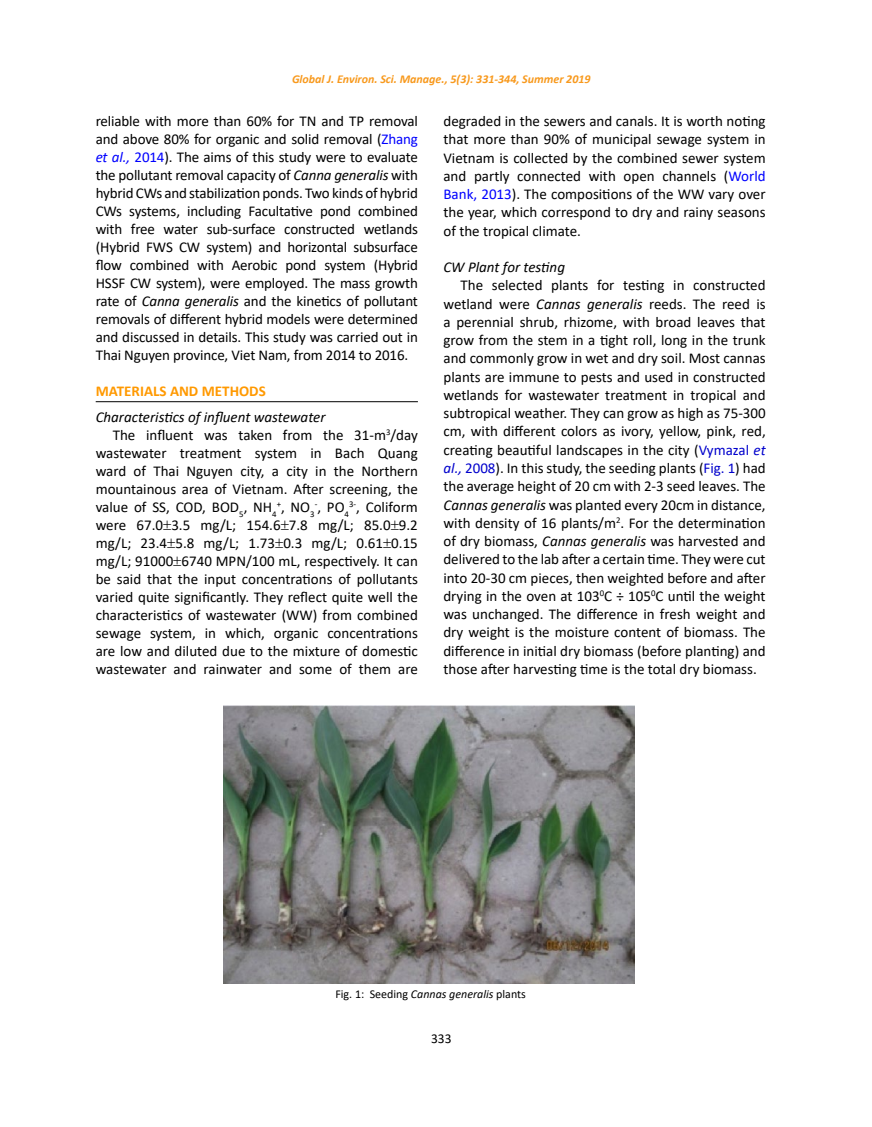
<style>
.page{position:relative;width:872px;height:1127px;background:#fff}
.page>*{position:absolute;margin:0;border:0;box-sizing:border-box;transform-origin:0 0}
.t1{font:15px/18.3px "Calibri";color:#000;text-align:justify}
.t2{font:italic 15px "Calibri";color:#000}
.t3{font:700 15px "Calibri";color:#f90}
.t4{font:13.5px "Calibri";color:#000}
.t5{font:italic 700 12px "Calibri";color:#f8991d}
.t6{font:12px "Calibri";color:#000}
.s1{color:#00f}
.s2{font-style:italic;color:#00f}
.s3{font-style:italic}
.s4{color:#00c}
.s5{font-style:italic;color:#00c}
</style>
<div class="page">
<hr style="left:96px;top:401px;width:322px;height:1px;background:#000">
<img style="left:223px;top:705px;width:411px;height:278px">
<p class="t5" style="left:292px;top:70px;width:300px">Global J. Environ. Sci. Manage., 5(3): 331-344, Summer 2019</p>
<p class="t1" style="left:96px;top:112px;width:324px">reliable with more than 60% for TN and TP removal and above 80% for organic and solid removal (<span class="s1">Zhang </span><span class="s2">et al.,</span> <span class="s1">2014</span>). The aims of this study were to evaluate the pollutant removal capacity of <span class="s3">Canna generalis</span> with hybrid CWs and stabilization ponds. Two kinds of hybrid CWs systems, including Facultative pond combined with free water sub-surface constructed wetlands (Hybrid FWS CW system) and horizontal subsurface flow combined with Aerobic pond system (Hybrid HSSF CW system), were employed. The mass growth rate of <span class="s3">Canna generalis</span> and the kinetics of pollutant removals of different hybrid models were determined and discussed in details. This study was carried out in Thai Nguyen province, Viet Nam, from 2014 to 2016.</p>
<p class="t3" style="left:96px;top:380px;width:171px">MATERIALS AND METHODS</p>
<p class="t2" style="left:96px;top:406px;width:231px">Characteristics of influent wastewater</p>
<p class="t1" style="left:113px;top:425px;width:307px">The influent was taken from the 31-m<sup>3</sup>/day</p>
<p class="t1" style="left:96px;top:443px;width:324px">wastewater treatment system in Bach Quang</p>
<p class="t1" style="left:96px;top:461px;width:324px">ward of Thai Nguyen city, a city in the Northern</p>
<p class="t1" style="left:96px;top:479px;width:324px">mountainous area of Vietnam. After screening, the</p>
<p class="t1" style="left:96px;top:497px;width:324px">value of SS, COD, BOD<sub>5</sub>, NH<sub>4</sub><sup>+</sup>, NO<sub>3</sub><sup>-</sup>, PO<sub>4</sub><sup>3-</sup>, Coliform</p>
<p class="t1" style="left:96px;top:515px;width:324px">were 67.0 3.5 mg/L; 154.6 7.8 mg/L; 85.0 9.2</p>
<p class="t1" style="left:96px;top:533px;width:324px">mg/L; 23.4 5.8 mg/L; 1.73 0.3 mg/L; 0.61 0.15</p>
<p class="t1" style="left:96px;top:551px;width:324px">mg/L; 91000 6740 MPN/100 mL, respectively. It can</p>
<p class="t1" style="left:96px;top:569px;width:324px">be said that the input concentrations of pollutants</p>
<p class="t1" style="left:96px;top:587px;width:324px">varied quite significantly. They reflect quite well the</p>
<p class="t1" style="left:96px;top:605px;width:324px">characteristics of wastewater (WW) from combined</p>
<p class="t1" style="left:96px;top:623px;width:324px">sewage system, in which, organic concentrations</p>
<p class="t1" style="left:96px;top:641px;width:324px">are low and diluted due to the mixture of domestic</p>
<p class="t1" style="left:96px;top:659px;width:324px">wastewater and rainwater and some of them are</p>
<p class="t1" style="left:443px;top:112px;width:324px">degraded in the sewers and canals. It is worth noting that more than 90% of municipal sewage system in Vietnam is collected by the combined sewer system and partly connected with open channels (<span class="s1">World Bank, 2013</span>). The compositions of the WW vary over the year, which correspond to dry and rainy seasons of the tropical climate.</p>
<p class="t2" style="left:443px;top:257px;width:123px">CW Plant for testing</p>
<p class="t1" style="left:443px;top:276px;width:324px;text-indent:17px">The selected plants for testing in constructed wetland were <span class="s3">Cannas generalis</span> reeds. The reed is a perennial shrub, rhizome, with broad leaves that grow from the stem in a tight roll, long in the trunk and commonly grow in wet and dry soil. Most cannas plants are immune to pests and used in constructed wetlands for wastewater treatment in tropical and subtropical weather. They can grow as high as 75-300 cm, with different colors as ivory, yellow, pink, red, creating beautiful landscapes in the city (<span class="s4">Vymazal</span> <span class="s5">et al.,</span> <span class="s4">2008</span>). In this study, the seeding plants (<span class="s4">Fig. 1</span>) had the average height of 20 cm with 2-3 seed leaves. The <span class="s3">Cannas generalis</span> was planted every 20cm in distance, with density of 16 plants/m<sup>2</sup>. For the determination of dry biomass, <span class="s3">Cannas generalis</span> was harvested and delivered to the lab after a certain time. They were cut into 20-30 cm pieces, then weighted before and after drying in the oven at 103<sup>0</sup>C ÷ 105<sup>0</sup>C until the weight was unchanged. The difference in fresh weight and dry weight is the moisture content of biomass. The difference in initial dry biomass (before planting) and those after harvesting time is the total dry biomass.</p>
<p class="t6" style="left:335px;top:985px;width:192px">Fig. 1: Seeding <span class="s3">Cannas generalis</span> plants</p>
<p class="t4" style="left:431px;top:1029px;width:22px">333</p>
</div>
